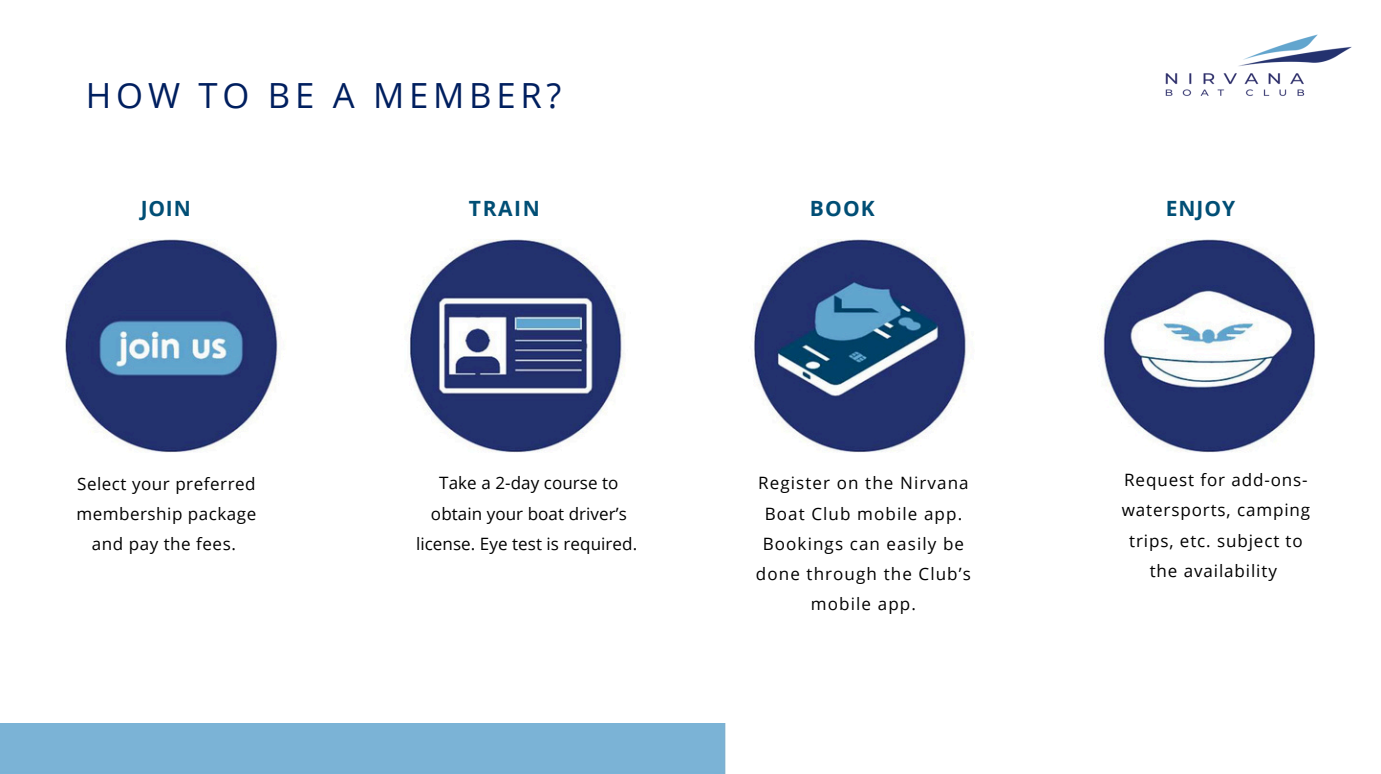
<style>
.page{position:relative;width:1381px;height:774px;background:#fff}
.page>*{position:absolute;margin:0;border:0;box-sizing:border-box;transform-origin:0 0}
.t1{font:34.65px "Open Sans";letter-spacing:.135em;color:#001f5f}
.t2{font:700 21px "Open Sans";letter-spacing:.055em;color:#014e75}
.t3{font:16.97px/30.1px "Open Sans";letter-spacing:.055em;color:#000;text-align:center}
.t4{font:16.97px/30.1px "Open Sans";letter-spacing:.005em;color:#000;text-align:center}
.t5{font:16.97px/30.1px "Open Sans";letter-spacing:.03em;color:#000;text-align:center}
</style>
<div class="page">
<img style="left:66px;top:239px;width:1249px;height:213px">
<img style="left:1165px;top:34px;width:187px;height:62px">
<p class="t1" style="left:86px;top:71px;width:477px">HOW TO BE A MEMBER?</p>
<p class="t2" style="left:141px;top:194px;width:52px">JOIN</p>
<p class="t2" style="left:469px;top:194px;width:72px">TRAIN</p>
<p class="t2" style="left:810px;top:194px;width:67px">BOOK</p>
<p class="t2" style="left:1165px;top:194px;width:71px">ENJOY</p>
<h2 class="t5" style="left:76px;top:467px;width:181px">Select your preferred membership package and pay the fees.</h2>
<h2 class="t4" style="left:416px;top:467px;width:223px">Take a 2-day course to obtain your boat driver’s license. Eye test is required.</h2>
<h2 class="t3" style="left:756px;top:467px;width:216px">Register on the Nirvana<br>Boat Club mobile app.<br>Bookings can easily be done through the Club’s mobile app.</h2>
<h2 class="t3" style="left:1121px;top:464px;width:190px">Request for add-ons&shy;watersports, camping trips, etc. subject to the availability</h2>
</div>
